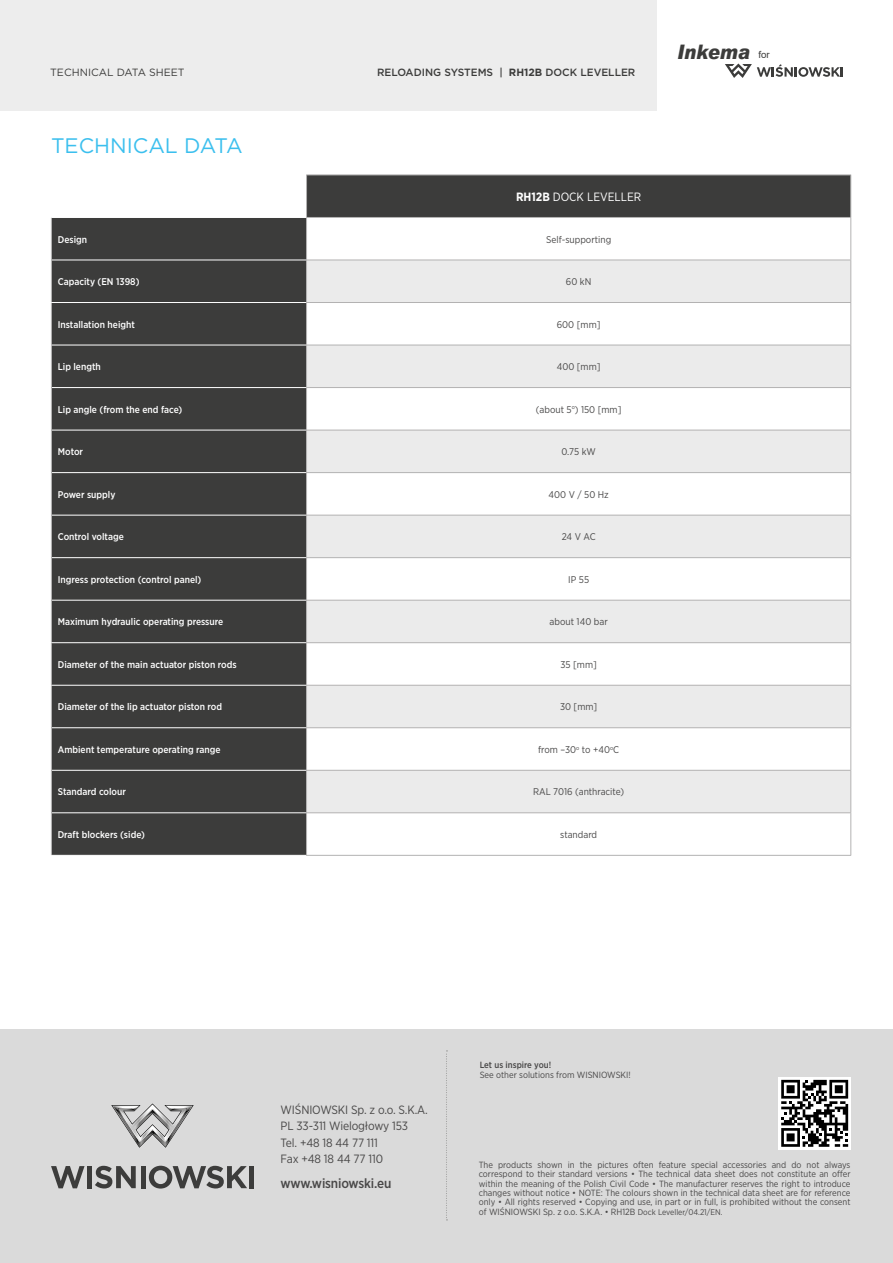
<style>
.page{position:relative;width:893px;height:1263px;background:#fff}
.page>*{position:absolute;margin:0;border:0;box-sizing:border-box;transform-origin:0 0}
.t1{font:21px "Gotham";color:#3bbfee}
.t2{font:italic 900 19.95px "Arial";color:#3c3c3b;scale:.9 1}
.t3{font:500 13.5px "Gotham Narrow";letter-spacing:-.01em;color:#494848}
.t4{font:12px/16.5px "Gotham Narrow";letter-spacing:-.01em;color:#494848}
.t5{font:12px "Gotham Narrow";color:#fff}
.t6{font:500 10.5px "Gotham";color:#3c3c3b}
.t7{font:10.5px "Gotham";color:#3c3c3b}
.t8{font:500 9.75px "Gotham Narrow";color:#fff}
.t9{font:9.75px "Gotham Narrow";color:#494848}
.t10{font:9px/9.4px "Gotham Narrow";color:#494848;text-align:justify}
.t11{font:500 9px "Gotham Narrow";color:#494848}
.s1{font-weight:700}
.s2{font-weight:400;font-style:normal;font-size:9.75px}
.s3{font-size:8.25px}
</style>
<div class="page">
<div style="left:0;top:0;width:657px;height:111px;background:#ededed"></div>
<svg style="left:725px;top:64px;width:118px;height:14px"></svg>
<svg style="left:52px;top:176px;width:798px;height:679px;background:#474746"></svg>
<svg style="left:307px;top:218px;width:543px;height:637px"></svg>
<svg style="left:307px;top:261px;width:543px;height:551px;fill:#ebebeb"></svg>
<hr style="left:306px;top:217px;width:545px;height:1px;background:#b3b2b2">
<hr style="left:306px;top:218px;width:1px;height:42px;background:#b3b2b2">
<hr style="left:850px;top:218px;width:1px;height:42px;background:#b3b2b2">
<hr style="left:306px;top:303px;width:1px;height:42px;background:#b3b2b2">
<hr style="left:850px;top:303px;width:1px;height:42px;background:#b3b2b2">
<hr style="left:306px;top:345px;width:545px;height:1px;background:#b3b2b2">
<hr style="left:306px;top:345px;width:1px;height:42px;background:#b3b2b2">
<hr style="left:850px;top:345px;width:1px;height:42px;background:#b3b2b2">
<hr style="left:306px;top:387px;width:545px;height:1px;background:#b3b2b2">
<hr style="left:306px;top:388px;width:1px;height:42px;background:#b3b2b2">
<hr style="left:850px;top:388px;width:1px;height:42px;background:#b3b2b2">
<hr style="left:306px;top:558px;width:1px;height:42px;background:#b3b2b2">
<hr style="left:850px;top:558px;width:1px;height:42px;background:#b3b2b2">
<hr style="left:306px;top:643px;width:1px;height:42px;background:#b3b2b2">
<hr style="left:850px;top:643px;width:1px;height:42px;background:#b3b2b2">
<hr style="left:306px;top:685px;width:545px;height:1px;background:#b3b2b2">
<hr style="left:306px;top:686px;width:1px;height:41px;background:#b3b2b2">
<hr style="left:850px;top:686px;width:1px;height:41px;background:#b3b2b2">
<hr style="left:306px;top:727px;width:545px;height:1px;background:#b3b2b2">
<hr style="left:306px;top:728px;width:1px;height:42px;background:#b3b2b2">
<hr style="left:850px;top:728px;width:1px;height:42px;background:#b3b2b2">
<hr style="left:306px;top:557px;width:545px;height:1px;background:#b3b2b2">
<hr style="left:51px;top:217px;width:255px;height:1px;background:#fff">
<hr style="left:52px;top:260px;width:254px;height:1px;background:#fff">
<hr style="left:51px;top:302px;width:255px;height:1px;background:#fff">
<hr style="left:51px;top:345px;width:255px;height:1px;background:#fff">
<hr style="left:52px;top:387px;width:254px;height:1px;background:#fff">
<hr style="left:52px;top:430px;width:254px;height:1px;background:#fff">
<hr style="left:52px;top:472px;width:254px;height:1px;background:#fff">
<hr style="left:52px;top:515px;width:254px;height:1px;background:#fff">
<hr style="left:52px;top:557px;width:254px;height:1px;background:#fff">
<hr style="left:52px;top:600px;width:254px;height:1px;background:#fff">
<hr style="left:51px;top:642px;width:255px;height:1px;background:#fff">
<hr style="left:51px;top:685px;width:255px;height:1px;background:#fff">
<hr style="left:52px;top:727px;width:254px;height:1px;background:#fff">
<hr style="left:52px;top:770px;width:254px;height:1px;background:#fff">
<hr style="left:52px;top:812px;width:254px;height:1px;background:#fff">
<hr style="left:306px;top:515px;width:1px;height:42px;background:#b3b2b2">
<hr style="left:850px;top:515px;width:1px;height:42px;background:#b3b2b2">
<hr style="left:306px;top:260px;width:545px;height:1px;background:#b3b2b2">
<hr style="left:306px;top:260px;width:1px;height:42px;background:#b3b2b2">
<hr style="left:850px;top:260px;width:1px;height:42px;background:#b3b2b2">
<hr style="left:306px;top:430px;width:545px;height:1px;background:#b3b2b2">
<hr style="left:306px;top:430px;width:1px;height:42px;background:#b3b2b2">
<hr style="left:850px;top:430px;width:1px;height:42px;background:#b3b2b2">
<hr style="left:306px;top:600px;width:545px;height:1px;background:#b3b2b2">
<hr style="left:306px;top:600px;width:1px;height:42px;background:#b3b2b2">
<hr style="left:850px;top:600px;width:1px;height:42px;background:#b3b2b2">
<hr style="left:306px;top:770px;width:545px;height:1px;background:#b3b2b2">
<hr style="left:306px;top:771px;width:1px;height:41px;background:#b3b2b2">
<hr style="left:850px;top:771px;width:1px;height:41px;background:#b3b2b2">
<hr style="left:306px;top:302px;width:545px;height:1px;background:#b3b2b2">
<hr style="left:306px;top:472px;width:545px;height:1px;background:#b3b2b2">
<hr style="left:306px;top:473px;width:1px;height:42px;background:#b3b2b2">
<hr style="left:850px;top:473px;width:1px;height:42px;background:#b3b2b2">
<hr style="left:306px;top:515px;width:545px;height:1px;background:#b3b2b2">
<hr style="left:306px;top:642px;width:545px;height:1px;background:#b3b2b2">
<hr style="left:306px;top:812px;width:545px;height:1px;background:#b3b2b2">
<hr style="left:306px;top:813px;width:1px;height:42px;background:#b3b2b2">
<hr style="left:850px;top:813px;width:1px;height:42px;background:#b3b2b2">
<hr style="left:306px;top:855px;width:545px;height:1px;background:#b3b2b2">
<hr style="left:306px;top:175px;width:1px;height:42px;background:#b3b2b2">
<hr style="left:850px;top:175px;width:1px;height:42px;background:#b3b2b2">
<hr style="left:306px;top:175px;width:545px;height:1px;background:#b3b2b2">
<hr style="left:51px;top:303px;width:1px;height:42px;background:#b3b2b2">
<hr style="left:51px;top:643px;width:1px;height:42px;background:#b3b2b2">
<hr style="left:51px;top:218px;width:1px;height:42px;background:#b7b6b6">
<hr style="left:51px;top:260px;width:1px;height:42px;background:#b7b6b6">
<hr style="left:51px;top:345px;width:1px;height:43px;background:#b7b6b6">
<hr style="left:51px;top:388px;width:1px;height:42px;background:#b7b6b6">
<hr style="left:51px;top:430px;width:1px;height:43px;background:#b7b6b6">
<hr style="left:51px;top:473px;width:1px;height:42px;background:#b7b6b6">
<hr style="left:51px;top:515px;width:1px;height:43px;background:#b7b6b6">
<hr style="left:51px;top:558px;width:1px;height:42px;background:#b7b6b6">
<hr style="left:51px;top:600px;width:1px;height:42px;background:#b7b6b6">
<hr style="left:51px;top:686px;width:1px;height:42px;background:#b7b6b6">
<hr style="left:51px;top:728px;width:1px;height:42px;background:#b7b6b6">
<hr style="left:51px;top:770px;width:1px;height:43px;background:#b7b6b6">
<hr style="left:51px;top:813px;width:1px;height:42px;background:#b7b6b6">
<div style="left:0;top:1029px;width:893px;height:234px;background:#dadada"></div>
<svg style="left:446px;top:1050px;width:1px;height:170px"></svg>
<svg style="left:778px;top:1077px;width:73px;height:72px"></svg>
<svg style="left:781px;top:1080px;width:67px;height:67px;background:#747474"></svg>
<svg style="left:111px;top:1103px;width:83px;height:45px"></svg>
<svg style="left:51px;top:1166px;width:34px;height:22px"></svg>
<div style="left:87px;top:1166px;width:5px;height:22px;background:#3c3c3b"></div>
<svg style="left:95px;top:1166px;width:41px;height:22px"></svg>
<div style="left:141px;top:1166px;width:5px;height:22px;background:#3c3c3b"></div>
<svg style="left:149px;top:1166px;width:98px;height:22px"></svg>
<div style="left:249px;top:1166px;width:5px;height:22px;background:#3c3c3b"></div>
<p class="t7" style="left:50px;top:66px;width:136px">TECHNICAL DATA SHEET</p>
<p class="t6" style="left:377px;top:66px;width:260px">RELOADING SYSTEMS | <span class="s1">RH12B</span> DOCK LEVELLER</p>
<h1 class="t1" style="left:51px;top:132px;width:193px">TECHNICAL DATA</h1>
<h3 class="t5" style="left:516px;top:189px;width:127px"><span class="s1">RH12B</span> DOCK LEVELLER</h3>
<p class="t8" style="left:58px;top:233px;width:31px">Design</p>
<p class="t9" style="left:546px;top:233px;width:67px">Self-supporting</p>
<p class="t8" style="left:58px;top:276px;width:83px">Capacity (EN 1398)</p>
<p class="t9" style="left:566px;top:276px;width:27px">60 kN</p>
<p class="t8" style="left:58px;top:318px;width:79px">Installation height</p>
<p class="t9" style="left:557px;top:318px;width:45px">600 [mm]</p>
<p class="t8" style="left:58px;top:361px;width:45px">Lip length</p>
<p class="t9" style="left:557px;top:361px;width:45px">400 [mm]</p>
<p class="t8" style="left:58px;top:403px;width:126px">Lip angle (from the end face)</p>
<p class="t9" style="left:536px;top:403px;width:87px">(about 5<sup>o</sup>) 150 [mm]</p>
<p class="t8" style="left:58px;top:446px;width:27px">Motor</p>
<p class="t9" style="left:561px;top:446px;width:36px">0.75 kW</p>
<p class="t8" style="left:58px;top:488px;width:59px">Power supply</p>
<p class="t9" style="left:548px;top:488px;width:62px">400 V / 50 Hz</p>
<p class="t8" style="left:58px;top:531px;width:68px">Control voltage</p>
<p class="t9" style="left:562px;top:531px;width:35px">24 V AC</p>
<p class="t8" style="left:58px;top:573px;width:145px">Ingress protection (control panel)</p>
<p class="t9" style="left:568px;top:573px;width:22px">IP 55</p>
<p class="t8" style="left:58px;top:616px;width:167px">Maximum hydraulic operating pressure</p>
<p class="t9" style="left:550px;top:616px;width:60px">about 140 bar</p>
<p class="t8" style="left:58px;top:658px;width:180px">Diameter of the main actuator piston rods</p>
<p class="t9" style="left:560px;top:658px;width:38px">35 [mm]</p>
<p class="t8" style="left:58px;top:701px;width:166px">Diameter of the lip actuator piston rod</p>
<p class="t9" style="left:560px;top:701px;width:39px">30 [mm]</p>
<p class="t8" style="left:58px;top:743px;width:164px">Ambient temperature operating range</p>
<p class="t9" style="left:538px;top:743px;width:83px">from –30<sup>o</sup> to +40<sup>o</sup>C</p>
<p class="t8" style="left:58px;top:786px;width:70px">Standard colour</p>
<p class="t9" style="left:533px;top:786px;width:93px">RAL 7016 (anthracite)</p>
<p class="t8" style="left:58px;top:828px;width:89px">Draft blockers (side)</p>
<p class="t9" style="left:560px;top:828px;width:38px">standard</p>
<h2 class="t2" style="left:677px;top:39px;width:104px">Inkema <span class="s2">for</span></h2>
<p class="t11" style="left:480px;top:1059px;width:73px">Let us inspire you!</p>
<p class="t10" style="left:480px;top:1069px;width:153px">See other solutions from WISNIOWSKI!</p>
<h3 class="t4" style="left:281px;top:1101px;width:149px">WIŚNIOWSKI Sp. z o.o. S.K.A.<br>PL 33-311 Wielogłowy 153<br>Tel. +48 18 44 77 111<br>Fax +48 18 44 77 110</h3>
<h3 class="t3" style="left:281px;top:1175px;width:112px">www.wisniowski.eu</h3>
<p class="t10" style="left:479px;top:1159px;width:373px">The products shown in the pictures often feature special accessories and do not always correspond to their standard versions • The technical data sheet does not constitute an offer within the meaning of the Polish Civil Code • The manufacturer reserves the right to introduce changes without notice • NOTE: The colours shown in the technical data sheet are for reference only • All rights reserved • Copying and use, in part or in full, is prohibited without the consent of WIŚNIOWSKI Sp. z o.o. S.K.A. • RH12B <span class="s3">Dock Leveller/04.21/EN.</span></p>
</div>
